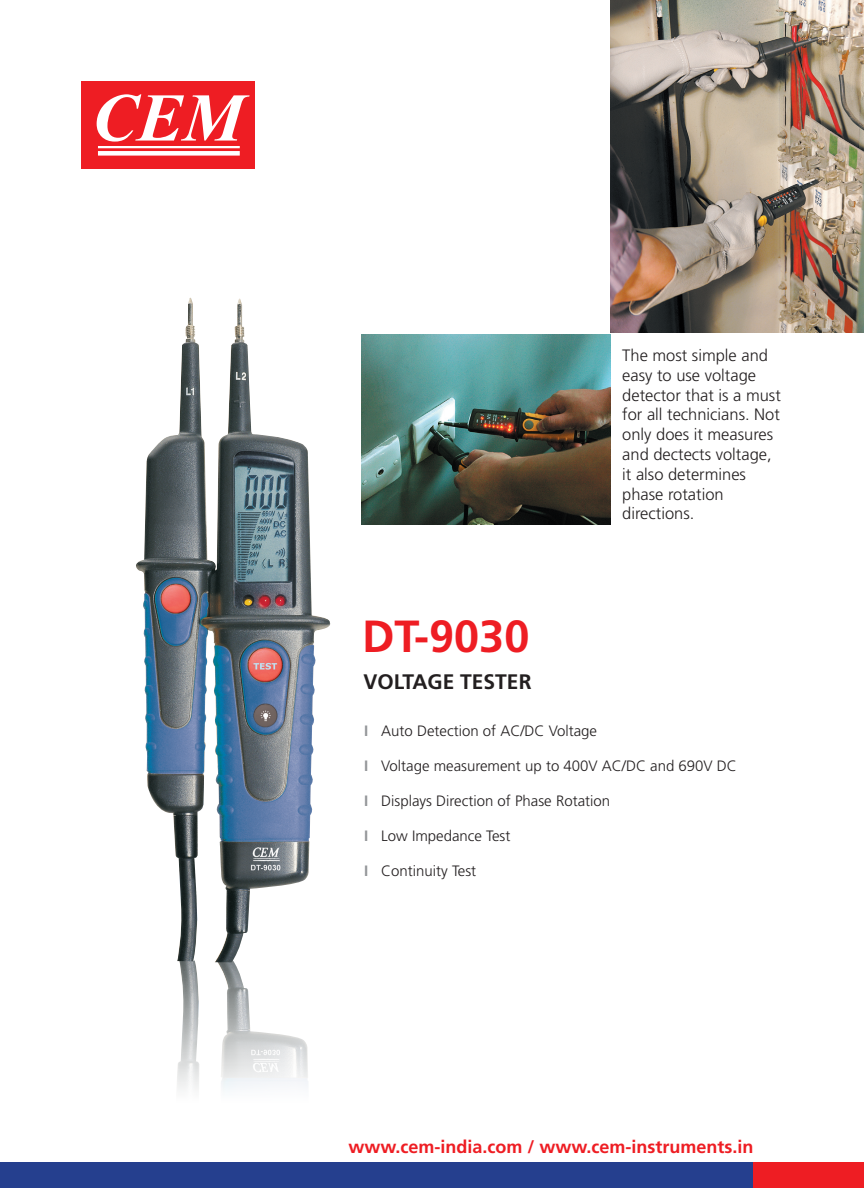
<style>
.page{position:relative;width:864px;height:1188px;background:#fff}
.page>*{position:absolute;margin:0;border:0;box-sizing:border-box;transform-origin:0 0}
.t1{font:italic 700 68.25px "Times New Roman";color:#fff}
.t2{font:700 45px "Frutiger";color:#ee1d23}
.t3{font:700 21px "Frutiger";color:#231f20}
.t4{font:700 18px "Frutiger";color:#ee1d23}
.t5{font:300 16.5px/19.8px "Frutiger";color:#231f20}
.t6{font:300 15px "Frutiger";color:#231f20}
.s1{font-weight:700;color:#939598}
</style>
<div class="page">
<div style="left:81px;top:81px;width:174px;height:88px;background:#ee1d23"></div>
<hr style="left:98px;top:146px;width:142px;height:2px;background:#fff">
<div style="left:98px;top:151px;width:142px;height:5px;background:#fff"></div>
<div style="left:0;top:1162px;width:864px;height:26px;background:#253f8e"></div>
<div style="left:753px;top:1162px;width:111px;height:26px;background:#ee1d23"></div>
<img style="left:177px;top:962px;width:131px;height:128px">
<img style="left:136px;top:298px;width:195px;height:664px">
<img style="left:611px;top:0;width:253px;height:333px">
<img style="left:361px;top:335px;width:249px;height:190px">
<p class="t1" style="left:92px;top:70px;width:153px">CEM</p>
<p class="t5" style="left:622px;top:346px;width:160px">The most simple and easy to use voltage detector that is a must for all technicians. Not only does it measures and dectects voltage, it also determines phase rotation directions.</p>
<p class="t2" style="left:362px;top:610px;width:169px">DT-9030</p>
<p class="t3" style="left:364px;top:669px;width:169px">VOLTAGE TESTER</p>
<p class="t6" style="left:364px;top:722px;width:234px"><span class="s1">I</span> Auto Detection of AC/DC Voltage</p>
<p class="t6" style="left:364px;top:757px;width:374px"><span class="s1">I</span> Voltage measurement up to 400V AC/DC and 690V DC</p>
<p class="t6" style="left:364px;top:792px;width:247px"><span class="s1">I</span> Displays Direction of Phase Rotation</p>
<p class="t6" style="left:364px;top:827px;width:148px"><span class="s1">I</span> Low Impedance Test</p>
<p class="t6" style="left:364px;top:862px;width:114px"><span class="s1">I</span> Continuity Test</p>
<p class="t4" style="left:348px;top:1136px;width:407px">www.cem-india.com / www.cem-instruments.in</p>
</div>
